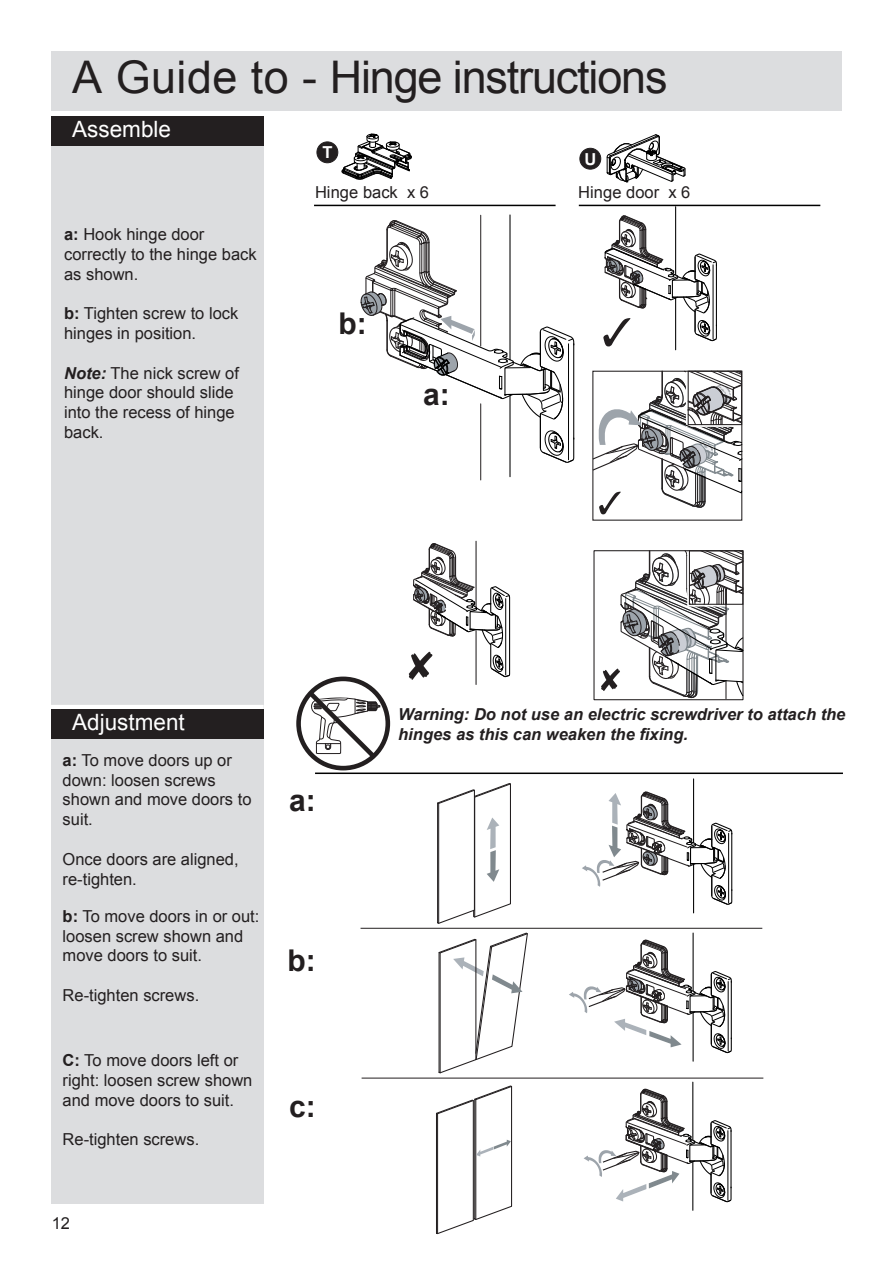
<style>
.page{position:relative;width:893px;height:1263px;background:#fff}
.page>*{position:absolute;margin:0;border:0;box-sizing:border-box;transform-origin:0 0}
.t1{font:45px "Arial";letter-spacing:-.025em;color:#231f20}
.t2{font:700 30px "Arial";color:#231f20}
.t3{font:22.5px "Arial";color:#fff}
.t4{font:16.5px/19.8px "Arial";color:#231f20}
.t5{font:italic 700 16.5px/19.8px "Arial";color:#231f20}
.t6{font:700 16.5px "Arial";color:#fff}
.s1{font-weight:700}
.s2{font-weight:700;font-style:italic}
</style>
<div class="page">
<div style="left:51px;top:116px;width:213px;height:1087px;background:#dcdddf"></div>
<div style="left:51px;top:116px;width:213px;height:30px;background:#231f20"></div>
<div style="left:51px;top:51px;width:791px;height:60px;background:#dcdddf"></div>
<hr style="left:480px;top:404px;width:1px;height:76px;background:#231f20">
<hr style="left:480px;top:215px;width:1px;height:131px;background:#231f20">
<hr style="left:475px;top:631px;width:2px;height:53px;background:#231f20">
<hr style="left:475px;top:541px;width:2px;height:66px;background:#231f20">
<hr style="left:509px;top:396px;width:1px;height:81px;background:#000">
<hr style="left:509px;top:215px;width:1px;height:145px;background:#000">
<svg style="left:360px;top:219px;width:215px;height:257px"></svg>
<svg style="left:603px;top:215px;width:114px;height:131px"></svg>
<hr style="left:675px;top:298px;width:1px;height:52px;background:#000">
<hr style="left:675px;top:207px;width:1px;height:68px;background:#000">
<svg style="left:409px;top:542px;width:102px;height:138px"></svg>
<svg style="left:592px;top:370px;width:152px;height:331px"></svg>
<hr style="left:725px;top:604px;width:1px;height:38px;background:#231f20">
<div style="left:580px;top:148px;width:21px;height:21px;background:#231f20;border-radius:50%"></div>
<div style="left:580px;top:148px;width:21px;height:21px;border:1px solid #231f20;border-radius:50%"></div>
<div style="left:317px;top:142px;width:21px;height:21px;background:#231f20;border-radius:50%"></div>
<div style="left:317px;top:142px;width:21px;height:21px;border:1px solid #231f20;border-radius:50%"></div>
<svg style="left:606px;top:134px;width:80px;height:49px"></svg>
<svg style="left:341px;top:133px;width:71px;height:47px"></svg>
<svg style="left:437px;top:783px;width:74px;height:141px"></svg>
<hr style="left:361px;top:928px;width:401px;height:1px;background:#231f20">
<hr style="left:362px;top:1078px;width:401px;height:1px;background:#231f20">
<svg style="left:438px;top:932px;width:90px;height:142px"></svg>
<svg style="left:436px;top:1085px;width:77px;height:150px"></svg>
<hr style="left:693px;top:864px;width:1px;height:49px;background:#000">
<hr style="left:693px;top:779px;width:1px;height:64px;background:#000">
<svg style="left:582px;top:791px;width:151px;height:114px"></svg>
<hr style="left:693px;top:1013px;width:1px;height:48px;background:#000">
<hr style="left:693px;top:933px;width:1px;height:58px;background:#000">
<svg style="left:569px;top:939px;width:163px;height:115px"></svg>
<hr style="left:692px;top:1162px;width:1px;height:48px;background:#000">
<hr style="left:692px;top:1082px;width:1px;height:58px;background:#000">
<svg style="left:584px;top:1088px;width:148px;height:115px"></svg>
<hr style="left:314px;top:205px;width:242px;height:1px;background:#000">
<hr style="left:579px;top:205px;width:241px;height:1px;background:#000">
<hr style="left:315px;top:772px;width:528px;height:2px;background:#000">
<div style="left:51px;top:705px;width:213px;height:5px;background:#fff"></div>
<div style="left:51px;top:709px;width:213px;height:30px;background:#231f20"></div>
<div style="left:296px;top:676px;width:94px;height:94px;border:5px solid #231f20;border-radius:50%"></div>
<svg style="left:305px;top:688px;width:75px;height:74px"></svg>
<h1 class="t1" style="left:72px;top:47px;width:597px">A Guide to - Hinge instructions</h1>
<h3 class="t3" style="left:72px;top:115px;width:100px">Assemble</h3>
<p class="t4" style="left:64px;top:224px;width:194px"><span class="s1">a:</span> Hook hinge door correctly to the hinge back as shown.</p>
<p class="t4" style="left:64px;top:304px;width:176px"><span class="s1">b:</span> Tighten screw to lock hinges in position.</p>
<p class="t4" style="left:64px;top:363px;width:176px"><span class="s2">Note:</span> The nick screw of hinge door should slide into the recess of hinge back.</p>
<p class="t6" style="left:322px;top:141px;width:12px">T</p>
<p class="t4" style="left:315px;top:182px;width:116px">Hinge back x 6</p>
<p class="t4" style="left:578px;top:182px;width:114px">Hinge door x 6</p>
<p class="t6" style="left:584px;top:148px;width:13px">U</p>
<h2 class="t2" style="left:339px;top:303px;width:30px">b:</h2>
<h2 class="t2" style="left:423px;top:374px;width:28px">a:</h2>
<h3 class="t3" style="left:72px;top:708px;width:114px">Adjustment</h3>
<p class="t4" style="left:63px;top:750px;width:190px"><span class="s1">a:</span> To move doors up or down: loosen screws shown and move doors to suit.</p>
<p class="t4" style="left:63px;top:849px;width:178px">Once doors are aligned, re-tighten.</p>
<p class="t4" style="left:63px;top:906px;width:198px"><span class="s1">b:</span> To move doors in or out: loosen screw shown and move doors to suit.</p>
<p class="t4" style="left:63px;top:985px;width:138px">Re-tighten screws.</p>
<p class="t4" style="left:63px;top:1050px;width:191px"><span class="s1">C:</span> To move doors left or right: loosen screw shown and move doors to suit.</p>
<p class="t4" style="left:63px;top:1130px;width:138px">Re-tighten screws.</p>
<p class="t4" style="left:52px;top:1213px;width:20px">12</p>
<h2 class="t2" style="left:289px;top:780px;width:28px">a:</h2>
<h2 class="t2" style="left:288px;top:940px;width:30px">b:</h2>
<h2 class="t2" style="left:289px;top:1086px;width:28px">c:</h2>
<p class="t5" style="left:398px;top:705px;width:449px">Warning: Do not use an electric screwdriver to attach the hinges as this can weaken the fixing.</p>
</div>
